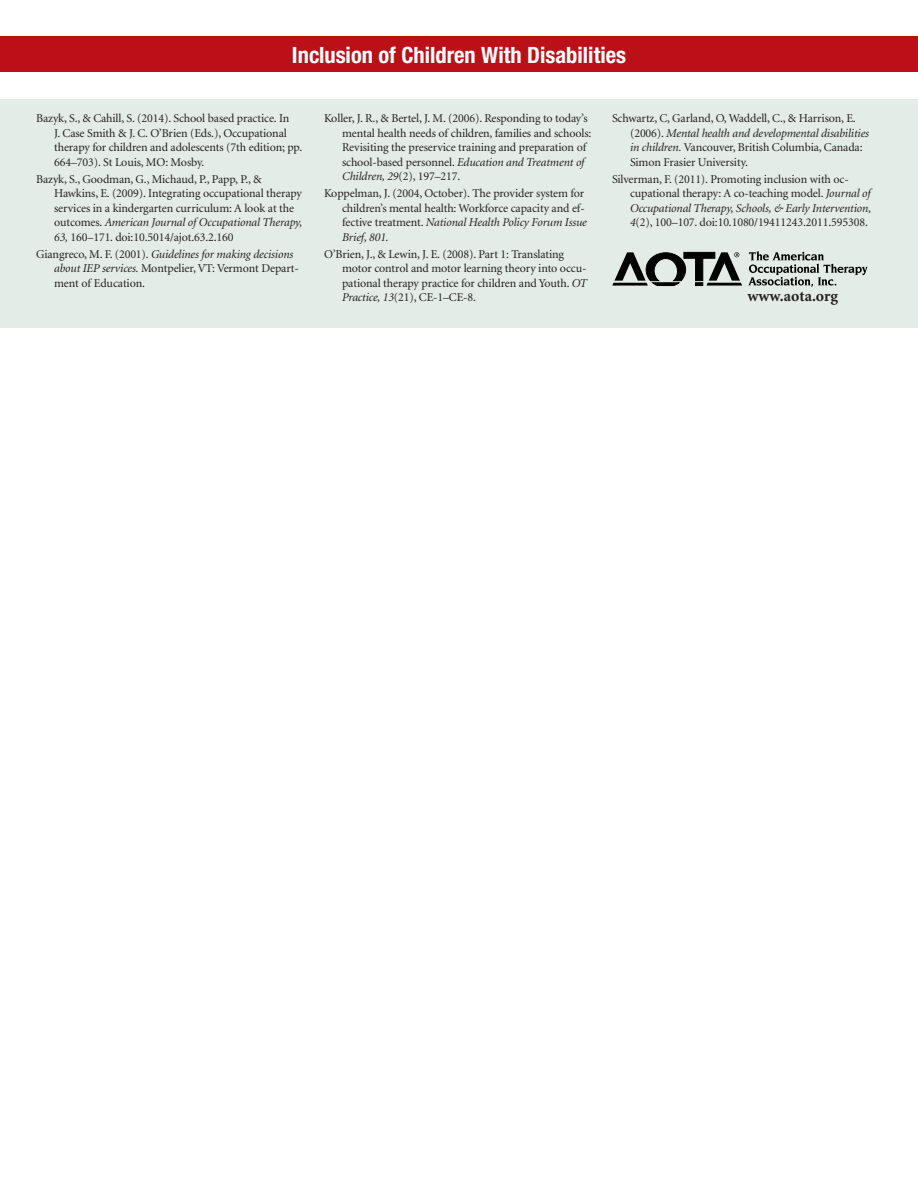
<style>
.page{position:relative;width:918px;height:1188px;background:#fff}
.page>*{position:absolute;margin:0;border:0;box-sizing:border-box;transform-origin:0 0}
.Main_Head{font:700 condensed 22.5px "Helvetica Neue";color:#fff}
.Subhead_2{font:700 15.9px "Minion";color:#231f20}
.References{font:12px/14.4px "Minion";letter-spacing:-.01em;color:#231f20}
.s1{font-style:italic}
</style>
<div class="page">
<div style="left:0;top:99px;width:918px;height:229px;background:#e3ece6"></div>
<svg style="left:748px;top:251px;width:120px;height:36px"></svg>
<svg style="left:612px;top:252px;width:130px;height:34px"></svg>
<div style="left:0;top:36px;width:918px;height:36px;background:#bb1018"></div>
<p class="Main_Head" style="left:292px;top:41px;width:336px">Inclusion of Children With Disabilities</p>
<p class="References" style="left:54px;top:112px;width:250px;text-indent:-18px">Bazyk, S., &amp; Cahill, S. (2014). School based practice. In<br>J. Case Smith &amp; J. C. O’Brien (Eds.), Occupational therapy for children and adolescents (7th edition; pp.<br>664–703). St Louis, MO: Mosby.</p>
<p class="References" style="left:54px;top:172px;width:250px;text-indent:-18px">Bazyk, S., Goodman, G., Michaud, P., Papp, P., &amp; Hawkins, E. (2009). Integrating occupational therapy services in a kindergarten curriculum: A look at the outcomes. <span class="s1">American Journal of Occupational Therapy, 63,</span> 160–171. doi:10.5014/ajot.63.2.160</p>
<p class="References" style="left:54px;top:247px;width:246px;text-indent:-18px">Giangreco, M. F. (2001). <span class="s1">Guidelines for making decisions about IEP services.</span> Montpelier, VT: Vermont Depart&shy;ment of Education.</p>
<p class="References" style="left:342px;top:112px;width:251px;text-indent:-18px">Koller, J. R., &amp; Bertel, J. M. (2006). Responding to today’s mental health needs of children, families and schools:<br>Revisiting the preservice training and preparation of school-based personnel. <span class="s1">Education and Treatment of Children, 29</span>(2), 197–217.</p>
<p class="References" style="left:342px;top:187px;width:246px;text-indent:-18px">Koppelman, J. (2004, October). The provider system for children’s mental health: Workforce capacity and ef&shy;fective treatment. <span class="s1">National Health Policy Forum Issue Brief, 801.</span></p>
<p class="References" style="left:342px;top:247px;width:247px;text-indent:-18px">O’Brien, J., &amp; Lewin, J. E. (2008). Part 1: Translating motor control and motor learning theory into occu&shy;pational therapy practice for children and Youth. <span class="s1">OT Practice, 13</span>(21), CE-1–CE-8.</p>
<p class="References" style="left:630px;top:112px;width:240px;text-indent:-18px">Schwartz, C, Garland, O, Waddell, C., &amp; Harrison, E. (2006). <span class="s1">Mental health and developmental disabilities in children.</span> Vancouver, British Columbia, Canada:<br>Simon Frasier University.</p>
<p class="References" style="left:630px;top:172px;width:243px;text-indent:-18px">Silverman, F. (2011). Promoting inclusion with oc&shy;cupational therapy: A co-teaching model. <span class="s1">Journal of Occupational Therapy, Schools, &amp; Early Intervention, 4</span>(2), 100–107. doi:10.1080/19411243.2011.595308.</p>
<p class="Subhead_2" style="left:748px;top:288px;width:92px">www.aota.org</p>
</div>
